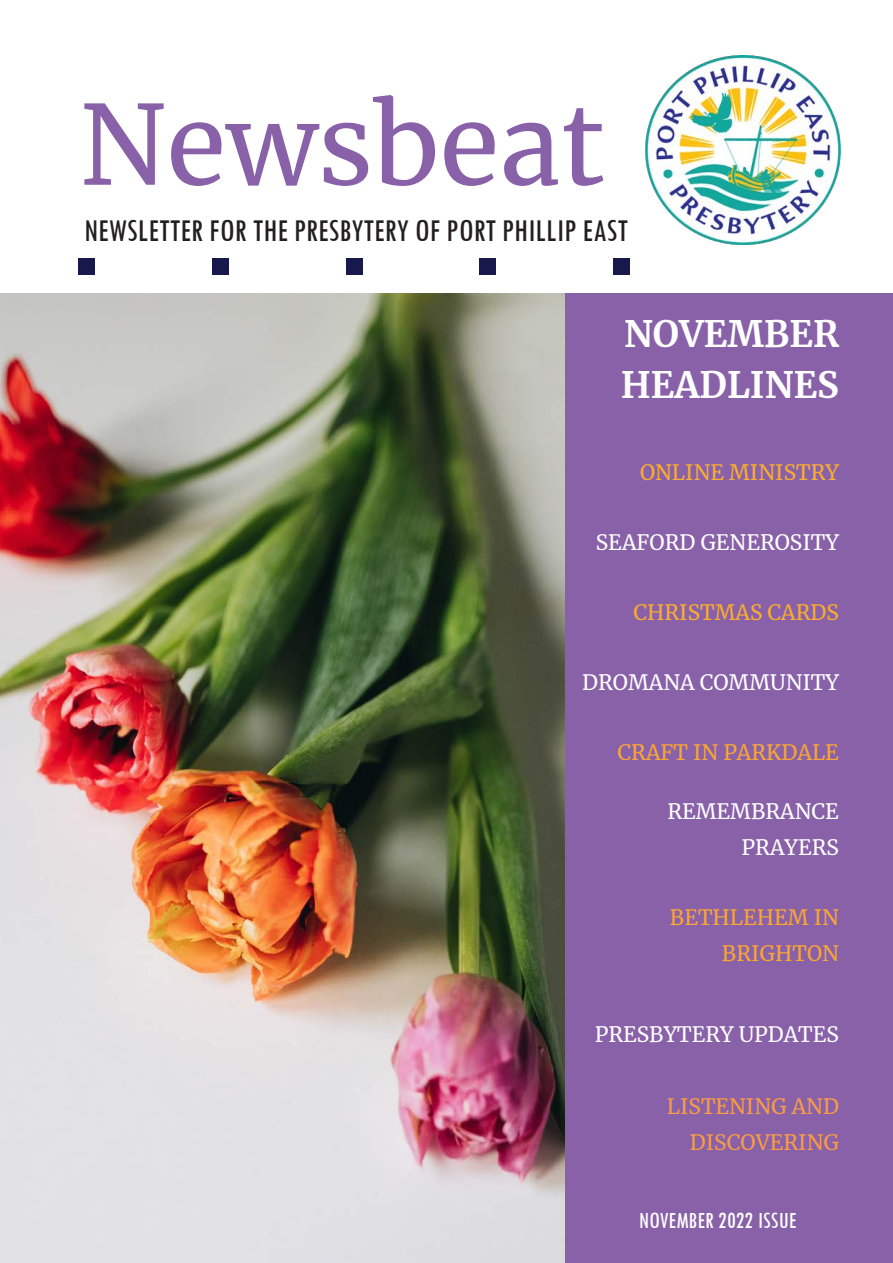
<style>
.page{position:relative;width:893px;height:1263px;background:#fff}
.page>*{position:absolute;margin:0;border:0;box-sizing:border-box;transform-origin:0 0}
.t1{font:109.5px "Merriweather";color:#8861a9}
.t2{font:700 36px "Merriweather";color:#fff}
.t3{font:condensed 33px "Tw Cen";color:#231f20}
.t4{font:condensed 24px "Tw Cen";color:#fff}
.Body_text_Newsbeat{font:21px/36px "Merriweather";color:#fff;text-align:right}
.Body_text_Newsbeat-2{font:21px/36px "Merriweather";color:#faa633;text-align:right}
.Body_text_Newsbeat-3{font:21px "Merriweather";color:#fbad2e}
.t5{font:21px/36px "Merriweather";color:#f89c46;text-align:right}
</style>
<div class="page">
<img style="left:646px;top:56px;width:195px;height:188px">
<div style="left:562px;top:293px;width:331px;height:970px;background:#8861a9"></div>
<div style="left:79px;top:258px;width:16px;height:16px;background:#17194d"></div>
<div style="left:213px;top:258px;width:16px;height:16px;background:#17194d"></div>
<div style="left:346px;top:258px;width:16px;height:16px;background:#17194d"></div>
<div style="left:480px;top:258px;width:16px;height:16px;background:#17194d"></div>
<div style="left:613px;top:258px;width:17px;height:16px;background:#17194d"></div>
<img style="left:0;top:293px;width:564px;height:970px">
<p class="t1" style="left:79px;top:69px;width:528px">Newsbeat</p>
<p class="t3" style="left:84px;top:210px;width:545px">NEWSLETTER FOR THE PRESBYTERY OF PORT PHILLIP EAST</p>
<p class="t2" style="left:624px;top:309px;width:216px">NOVEMBER</p>
<p class="t2" style="left:621px;top:360px;width:220px">HEADLINES</p>
<p class="Body_text_Newsbeat-3" style="left:640px;top:458px;width:200px">ONLINE MINISTRY</p>
<p class="Body_text_Newsbeat" style="left:596px;top:524px;width:245px">SEAFORD GENEROSITY</p>
<p class="Body_text_Newsbeat-3" style="left:633px;top:598px;width:207px">CHRISTMAS CARDS</p>
<p class="Body_text_Newsbeat" style="left:582px;top:664px;width:258px">DROMANA COMMUNITY</p>
<p class="Body_text_Newsbeat-2" style="left:618px;top:734px;width:223px">CRAFT IN PARKDALE</p>
<p class="Body_text_Newsbeat" style="left:667px;top:793px;width:173px">REMEMBRANCE<br>PRAYERS</p>
<p class="Body_text_Newsbeat-2" style="left:670px;top:899px;width:171px">BETHLEHEM IN<br>BRIGHTON</p>
<p class="Body_text_Newsbeat" style="left:595px;top:1015px;width:246px">PRESBYTERY UPDATES</p>
<p class="t5" style="left:667px;top:1087px;width:174px">LISTENING AND<br>DISCOVERING</p>
<p class="t4" style="left:639px;top:1206px;width:159px">NOVEMBER 2022 ISSUE</p>
</div>
